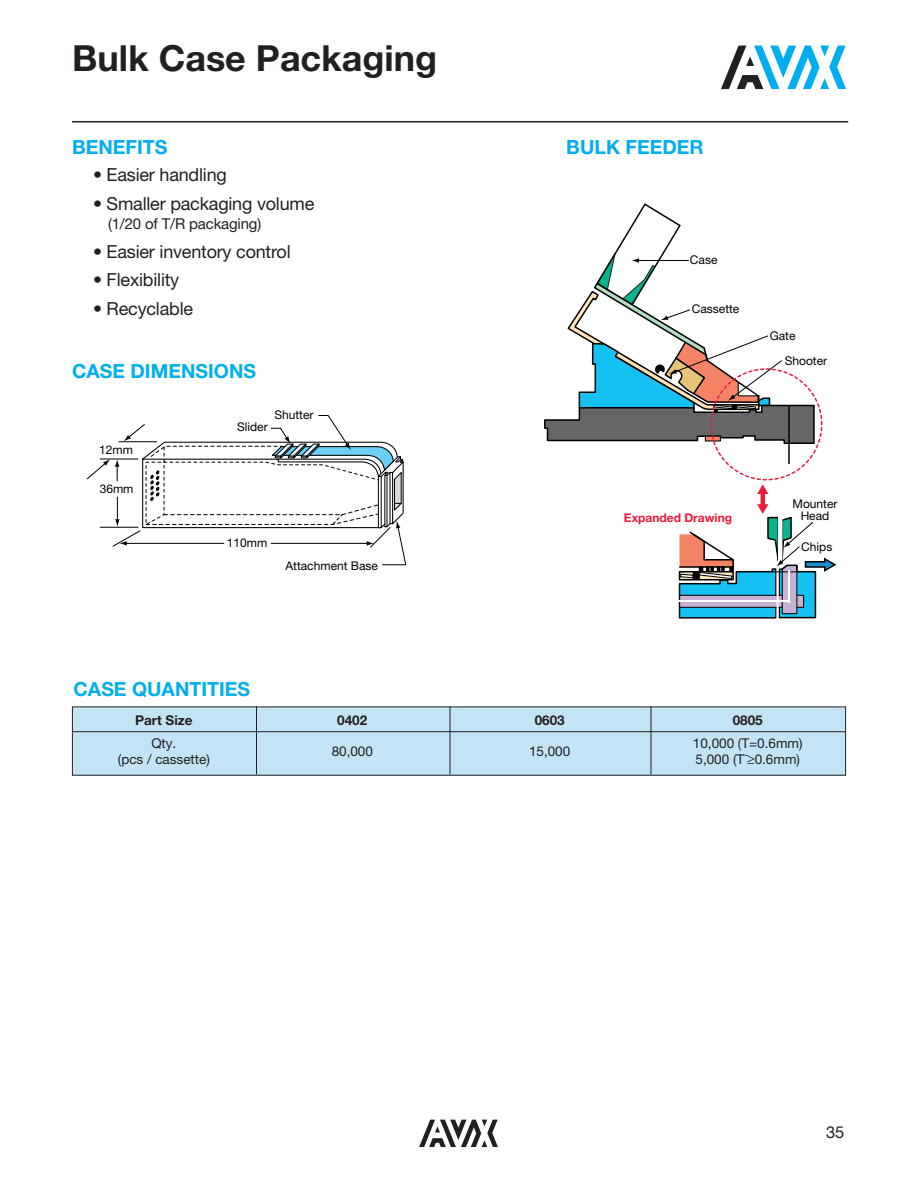
<style>
.page{position:relative;width:918px;height:1188px;background:#fff}
.page>*{position:absolute;margin:0;border:0;box-sizing:border-box;transform-origin:0 0}
.t1{font:700 36px "Helvetica Neue";color:#231f20}
.t2{font:700 19.5px "Helvetica Neue";color:#00aeef}
.t3{font:18px "Helvetica Neue";letter-spacing:-.01em;color:#231f20}
.t4{font:16.5px "Helvetica Neue";color:#231f20}
.t5{font:15px "Helvetica Neue";letter-spacing:-.01em;color:#231f20}
.t6{font:13.5px "Helvetica Neue";color:#231f20}
.t7{font:700 13.5px "Helvetica Neue";color:#231f20}
.t8{font:12px/24.9px "Helvetica Neue";color:#000}
.t9{font:700 12px "Helvetica Neue";color:#ed1a3a}
</style>
<div class="page">
<svg style="left:419px;top:1120px;width:79px;height:27px"></svg>
<svg style="left:721px;top:46px;width:125px;height:43px"></svg>
<hr style="left:72px;top:121px;width:776px;height:1px;background:#231f20">
<div style="left:72px;top:707px;width:774px;height:68px;background:#c4e4f6"></div>
<hr style="left:73px;top:731px;width:772px;height:1px;background:#231f20">
<div style="left:72px;top:706px;width:774px;height:70px;border:1px solid #231f20"></div>
<hr style="left:256px;top:706px;width:1px;height:68px;background:#231f20">
<hr style="left:450px;top:706px;width:1px;height:68px;background:#231f20">
<hr style="left:651px;top:706px;width:1px;height:68px;background:#231f20">
<svg style="left:87px;top:415px;width:319px;height:150px"></svg>
<hr style="left:788px;top:405px;width:2px;height:59px;background:#000">
<div style="left:760px;top:492px;width:5px;height:14px;background:#ed1a3a"></div>
<svg style="left:757px;top:484px;width:11px;height:10px"></svg>
<svg style="left:544px;top:203px;width:272px;height:242px"></svg>
<svg style="left:678px;top:504px;width:159px;height:115px"></svg>
<h1 class="t1" style="left:72px;top:46px;width:367px">Bulk Case Packaging</h1>
<p class="t2" style="left:72px;top:140px;width:97px">BENEFITS</p>
<p class="t2" style="left:566px;top:140px;width:139px">BULK FEEDER</p>
<p class="t3" style="left:93px;top:168px;width:135px">• Easier handling</p>
<p class="t3" style="left:93px;top:197px;width:223px">• Smaller packaging volume</p>
<p class="t5" style="left:108px;top:218px;width:155px">(1/20 of T/R packaging)</p>
<p class="t3" style="left:93px;top:245px;width:199px">• Easier inventory control</p>
<p class="t3" style="left:93px;top:273px;width:88px">• Flexibility</p>
<p class="t3" style="left:93px;top:302px;width:102px">• Recyclable</p>
<p class="t8" style="left:690px;top:248px;width:29px">Case</p>
<p class="t8" style="left:692px;top:298px;width:49px">Cassette</p>
<p class="t2" style="left:72px;top:364px;width:186px">CASE DIMENSIONS</p>
<p class="t8" style="left:274px;top:403px;width:41px">Shutter</p>
<p class="t8" style="left:99px;top:439px;width:35px">12mm</p>
<p class="t8" style="left:100px;top:477px;width:35px">36mm</p>
<p class="t8" style="left:237px;top:415px;width:32px">Slider</p>
<p class="t8" style="left:227px;top:531px;width:42px">110mm</p>
<p class="t8" style="left:286px;top:554px;width:94px">Attachment Base</p>
<p class="t9" style="left:624px;top:514px;width:110px">Expanded Drawing</p>
<p class="t8" style="left:785px;top:324px;width:44px;text-indent:-15px">Gate<br>Shooter</p>
<p class="t8" style="left:793px;top:499px;width:46px;line-height:12px;text-align:center">Mounter<br>Head</p>
<p class="t8" style="left:801px;top:536px;width:33px">Chips</p>
<p class="t2" style="left:74px;top:682px;width:178px">CASE QUANTITIES</p>
<p class="t7" style="left:135px;top:716px;width:59px">Part Size</p>
<p class="t7" style="left:337px;top:716px;width:32px">0402</p>
<p class="t7" style="left:535px;top:716px;width:32px">0603</p>
<p class="t7" style="left:733px;top:716px;width:32px">0805</p>
<p class="t6" style="left:151px;top:738px;width:27px">Qty.</p>
<p class="t6" style="left:693px;top:738px;width:111px">10,000 (T=0.6mm)</p>
<p class="t6" style="left:118px;top:754px;width:93px">(pcs / cassette)</p>
<p class="t6" style="left:332px;top:747px;width:43px">80,000</p>
<p class="t6" style="left:529px;top:747px;width:43px">15,000</p>
<p class="t6" style="left:696px;top:754px;width:106px">5,000 (T¯≥0.6mm)</p>
<p class="t4" style="left:826px;top:1126px;width:20px">35</p>
</div>
